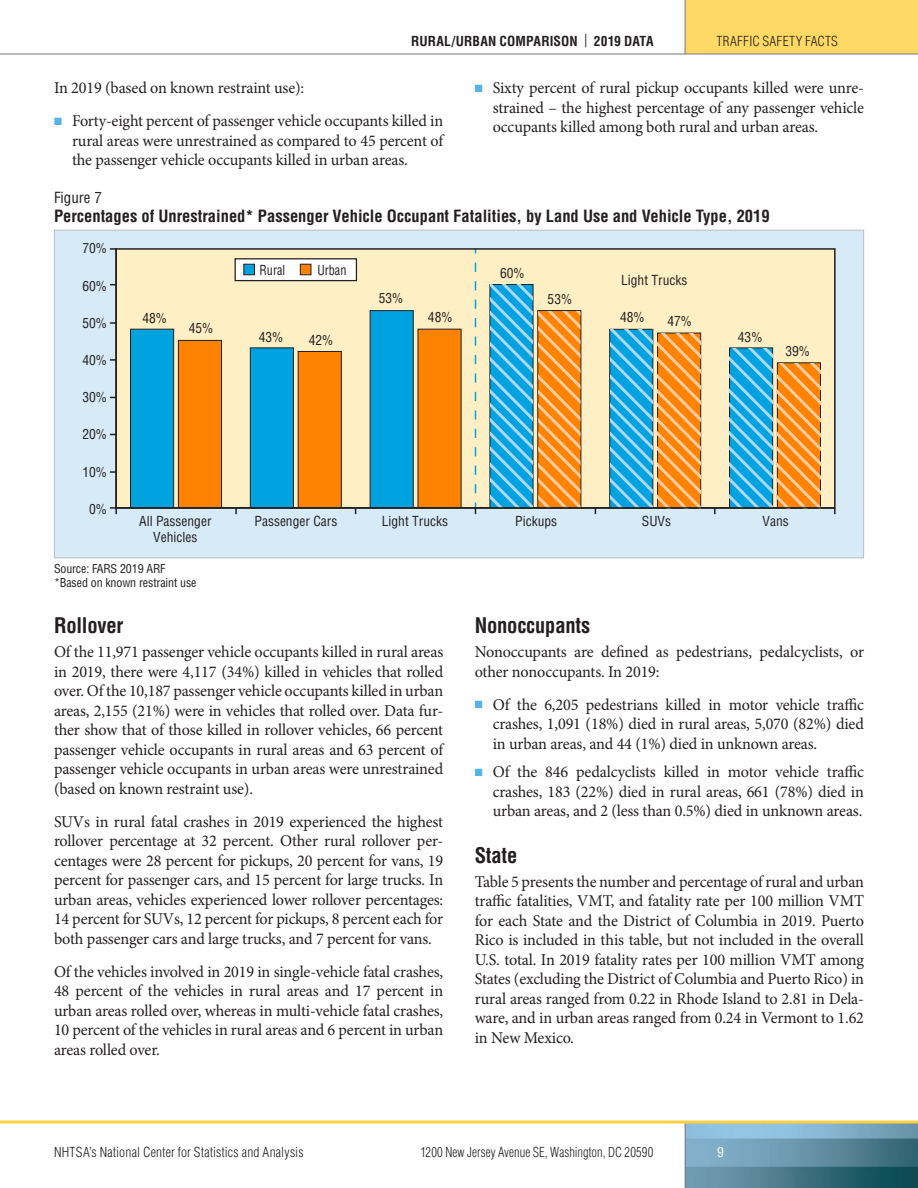
<style>
.page{position:relative;width:918px;height:1188px;background:#fff}
.page>*{position:absolute;margin:0;border:0;box-sizing:border-box;transform-origin:0 0}
.t1{font:700 condensed 21px "Helvetica LT Std";letter-spacing:-.01em;color:#231f20}
.Body{font:16.5px/19.5px "Minion Pro";letter-spacing:-.01em;color:#231f20;text-align:justify}
.Table_Title_Span{font:700 condensed 16.5px "Helvetica LT Std";color:#231f20}
.Table___Fig__Span{font:condensed 15px "Helvetica LT Std";color:#231f20}
.t2{font:condensed 13.5px "Helvetica LT Std";color:#231f20}
.t3{font:300 condensed 13.5px "Helvetica LT Std";letter-spacing:.01em;color:#231f20}
.t4{font:300 condensed 13.5px "Helvetica LT Std";letter-spacing:.01em;color:#231f20;scale:.93 1}
.t5{font:700 condensed 13.5px "Helvetica LT Std";letter-spacing:.005em;color:#231f20}
.t6{font:condensed 13.5px "Helvetica LT Std";color:#231f20;scale:.9 1}
.t7{font:condensed 13.5px "Helvetica LT Std";color:#fff}
.Table_Fig_Footer_Spa{font:condensed 12px "Helvetica LT Std";letter-spacing:-.01em;color:#231f20}
.s1{font-weight:400}
.s2{color:#53b3e8}
</style>
<div class="page">
<div style="left:685px;top:0;width:233px;height:54px;background:#ffd965"></div>
<img style="left:686px;top:1124px;width:232px;height:64px">
<hr style="left:685px;top:0;width:1px;height:54px;background:#76787b">
<hr style="left:685px;top:1122px;width:1px;height:66px;background:#76787b">
<svg style="left:0;top:1120px;width:918px;height:4px;background:#fbd96d"></svg>
<hr style="left:0;top:54px;width:918px;height:1px;background:#76787b">
<div style="left:54px;top:230px;width:810px;height:328px;background:#d7eaf7"></div>
<div style="left:116px;top:249px;width:719px;height:259px;background:#feefc5"></div>
<svg style="left:475px;top:251px;width:1px;height:242px"></svg>
<div style="left:130px;top:329px;width:44px;height:179px;background:#00a2df;border:1px solid #231f20"></div>
<div style="left:250px;top:347px;width:44px;height:161px;background:#00a2df;border:1px solid #231f20"></div>
<div style="left:370px;top:310px;width:44px;height:198px;background:#00a2df;border:1px solid #231f20"></div>
<svg style="left:609px;top:329px;width:44px;height:177px"></svg>
<svg style="left:729px;top:348px;width:44px;height:158px"></svg>
<div style="left:178px;top:340px;width:44px;height:168px;background:#ff8200;border:1px solid #231f20"></div>
<div style="left:298px;top:351px;width:44px;height:157px;background:#ff8200;border:1px solid #231f20"></div>
<div style="left:418px;top:329px;width:43px;height:179px;background:#ff8200"></div>
<svg style="left:657px;top:333px;width:44px;height:173px"></svg>
<svg style="left:777px;top:362px;width:44px;height:144px"></svg>
<svg style="left:490px;top:285px;width:91px;height:221px;background:#98a890"></svg>
<svg style="left:658px;top:333px;width:42px;height:173px;background:#fe962d"></svg>
<svg style="left:778px;top:363px;width:42px;height:143px;background:#fe962d"></svg>
<svg style="left:610px;top:330px;width:42px;height:176px;background:#30b0e3"></svg>
<svg style="left:730px;top:348px;width:42px;height:158px;background:#30b0e4"></svg>
<div style="left:235px;top:258px;width:122px;height:23px;background:#fff;border:1px solid #231f20"></div>
<div style="left:115px;top:248px;width:721px;height:261px;border:2px solid #231f20"></div>
<div style="left:300px;top:264px;width:11px;height:11px;background:#ff8200;border:1px solid #231f20"></div>
<div style="left:243px;top:264px;width:12px;height:11px;background:#00a2df;border:1px solid #231f20"></div>
<svg style="left:110px;top:248px;width:6px;height:2px"></svg>
<svg style="left:110px;top:359px;width:6px;height:2px"></svg>
<svg style="left:110px;top:322px;width:6px;height:2px"></svg>
<svg style="left:110px;top:471px;width:6px;height:2px"></svg>
<svg style="left:110px;top:507px;width:7px;height:7px"></svg>
<svg style="left:235px;top:508px;width:2px;height:6px"></svg>
<svg style="left:714px;top:508px;width:2px;height:6px"></svg>
<svg style="left:834px;top:508px;width:2px;height:6px"></svg>
<p class="t5" style="left:411px;top:32px;width:244px">RURAL/URBAN COMPARISON <span class="s1">|</span> 2019 DATA</p>
<p class="t3" style="left:717px;top:32px;width:123px">TRAFFIC SAFETY FACTS</p>
<p class="Body" style="left:54px;top:78px;width:252px">In 2019 (based on known restraint use):</p>
<p class="Body" style="left:72px;top:111px;width:373px;text-indent:-18px"><span class="s2">■</span> Forty-eight percent of passenger vehicle occupants killed in rural areas were unrestrained as compared to 45 percent of the passenger vehicle occupants killed in urban areas.</p>
<p class="Body" style="left:493px;top:78px;width:373px;text-indent:-18px"><span class="s2">■</span> Sixty percent of rural pickup occupants killed were unre&shy;strained – the highest percentage of any passenger vehicle occupants killed among both rural and urban areas.</p>
<p class="Table___Fig__Span" style="left:54px;top:188px;width:49px">Figure 7</p>
<p class="Table_Title_Span" style="left:54px;top:206px;width:717px">Percentages of Unrestrained* Passenger Vehicle Occupant Fatalities, by Land Use and Vehicle Type, 2019</p>
<p class="t2" style="left:82px;top:240px;width:26px">70%</p>
<p class="t2" style="left:82px;top:277px;width:26px">60%</p>
<p class="t2" style="left:82px;top:314px;width:26px">50%</p>
<p class="t2" style="left:82px;top:352px;width:26px">40%</p>
<p class="t2" style="left:82px;top:389px;width:26px">30%</p>
<p class="t2" style="left:82px;top:426px;width:26px">20%</p>
<p class="t2" style="left:82px;top:463px;width:26px">10%</p>
<p class="t2" style="left:89px;top:501px;width:19px">0%</p>
<p class="t2" style="left:142px;top:310px;width:26px">48%</p>
<p class="t2" style="left:189px;top:320px;width:26px">45%</p>
<p class="t6" style="left:260px;top:261px;width:30px">Rural</p>
<p class="t6" style="left:317px;top:261px;width:34px">Urban</p>
<p class="t2" style="left:259px;top:329px;width:26px">43%</p>
<p class="t2" style="left:309px;top:332px;width:26px">42%</p>
<p class="t2" style="left:139px;top:513px;width:74px">All Passenger</p>
<p class="t2" style="left:255px;top:513px;width:84px">Passenger Cars</p>
<p class="t2" style="left:153px;top:529px;width:46px">Vehicles</p>
<p class="t2" style="left:379px;top:290px;width:26px">53%</p>
<p class="t2" style="left:428px;top:308px;width:26px">48%</p>
<p class="t2" style="left:382px;top:513px;width:68px">Light Trucks</p>
<p class="Table_Fig_Footer_Spa" style="left:54px;top:561px;width:113px">Source: FARS 2019 ARF</p>
<p class="Table_Fig_Footer_Spa" style="left:54px;top:575px;width:144px">*Based on known restraint use</p>
<h2 class="t1" style="left:54px;top:613px;width:71px">Rollover</h2>
<p class="Body" style="left:54px;top:642px;width:391px">Of the 11,971 passenger vehicle occupants killed in rural areas in 2019, there were 4,117 (34%) killed in vehicles that rolled over. Of the 10,187 passenger vehicle occupants killed in urban areas, 2,155 (21%) were in vehicles that rolled over. Data fur&shy;ther show that of those killed in rollover vehicles, 66 percent passenger vehicle occupants in rural areas and 63 percent of passenger vehicle occupants in urban areas were unrestrained (based on known restraint use).</p>
<p class="Body" style="left:54px;top:812px;width:391px">SUVs in rural fatal crashes in 2019 experienced the highest rollover percentage at 32 percent. Other rural rollover per&shy;centages were 28 percent for pickups, 20 percent for vans, 19 percent for passenger cars, and 15 percent for large trucks. In urban areas, vehicles experienced lower rollover percentages:<br>14 percent for SUVs, 12 percent for pickups, 8 percent each for both passenger cars and large trucks, and 7 percent for vans.</p>
<p class="Body" style="left:54px;top:962px;width:391px">Of the vehicles involved in 2019 in single-vehicle fatal crashes, 48 percent of the vehicles in rural areas and 17 percent in urban areas rolled over, whereas in multi-vehicle fatal crashes, 10 percent of the vehicles in rural areas and 6 percent in urban areas rolled over.</p>
<p class="t2" style="left:500px;top:264px;width:26px">60%</p>
<p class="t2" style="left:548px;top:290px;width:26px">53%</p>
<p class="t2" style="left:621px;top:271px;width:68px">Light Trucks</p>
<p class="t2" style="left:620px;top:309px;width:26px">48%</p>
<p class="t2" style="left:667px;top:313px;width:26px">47%</p>
<p class="t2" style="left:738px;top:328px;width:26px">43%</p>
<p class="t2" style="left:785px;top:342px;width:26px">39%</p>
<p class="t2" style="left:515px;top:513px;width:43px">Pickups</p>
<p class="t2" style="left:642px;top:513px;width:31px">SUVs</p>
<p class="t2" style="left:763px;top:513px;width:28px">Vans</p>
<h2 class="t1" style="left:475px;top:613px;width:117px">Nonoccupants</h2>
<p class="Body" style="left:475px;top:642px;width:391px">Nonoccupants are defined as pedestrians, pedalcyclists, or other nonoccupants. In 2019:</p>
<p class="Body" style="left:493px;top:695px;width:373px;text-indent:-18px"><span class="s2">■</span> Of the 6,205 pedestrians killed in motor vehicle traffic crashes, 1,091 (18%) died in rural areas, 5,070 (82%) died in urban areas, and 44 (1%) died in unknown areas.</p>
<p class="Body" style="left:493px;top:762px;width:373px;text-indent:-18px"><span class="s2">■</span> Of the 846 pedalcyclists killed in motor vehicle traffic crashes, 183 (22%) died in rural areas, 661 (78%) died in urban areas, and 2 (less than 0.5%) died in unknown areas.</p>
<h2 class="t1" style="left:475px;top:842px;width:44px">State</h2>
<p class="Body" style="left:475px;top:872px;width:391px">Table 5 presents the number and percentage of rural and urban traffic fatalities, VMT, and fatality rate per 100 million VMT for each State and the District of Columbia in 2019. Puerto Rico is included in this table, but not included in the overall U.S. total. In 2019 fatality rates per 100 million VMT among States (excluding the District of Columbia and Puerto Rico) in rural areas ranged from 0.22 in Rhode Island to 2.81 in Dela&shy;ware, and in urban areas ranged from 0.24 in Vermont to 1.62 in New Mexico.</p>
<p class="t3" style="left:54px;top:1144px;width:251px">NHTSA’s National Center for Statistics and Analysis</p>
<p class="t4" style="left:421px;top:1144px;width:252px">1200 New Jersey Avenue SE, Washington, DC 20590</p>
<p class="t7" style="left:717px;top:1144px;width:8px">9</p>
</div>
